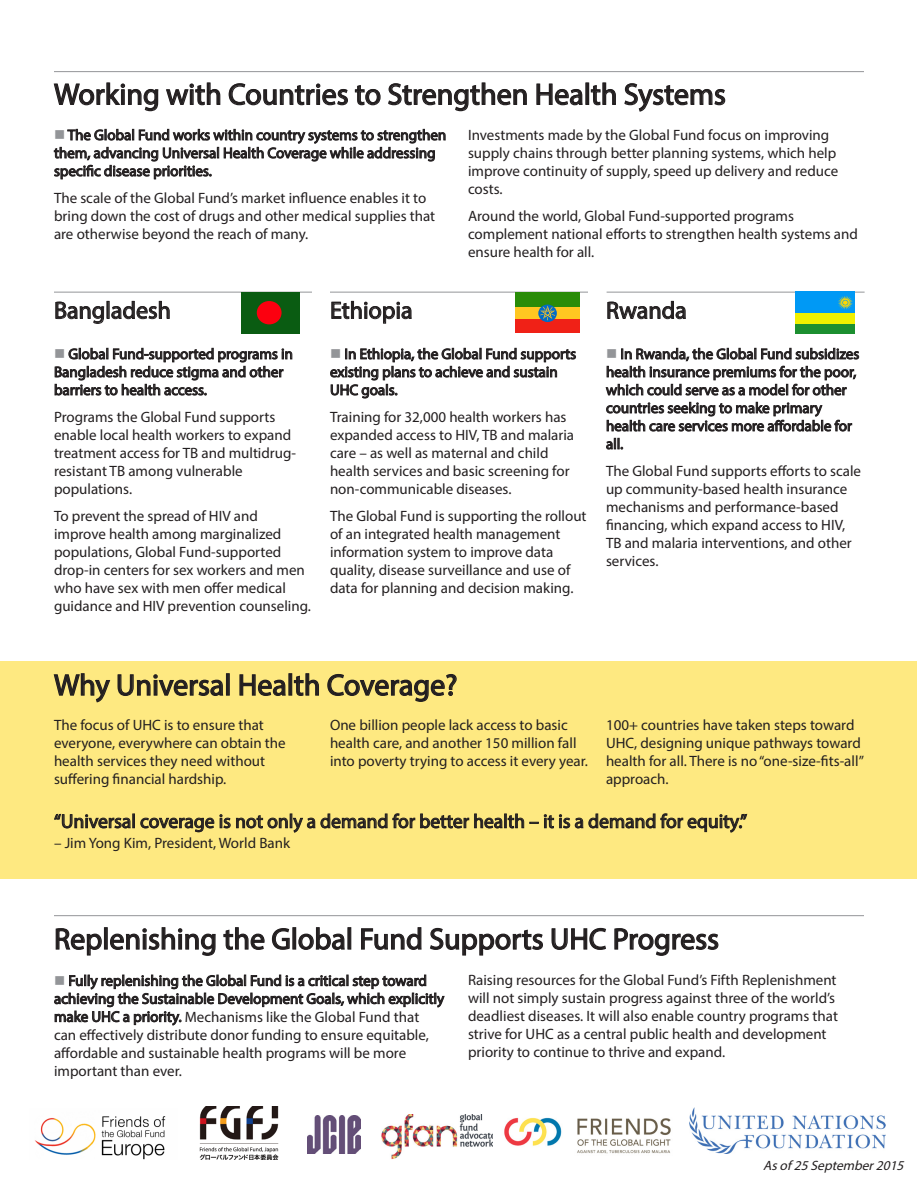
<style>
.page{position:relative;width:918px;height:1188px;background:#fff}
.page>*{position:absolute;margin:0;border:0;box-sizing:border-box;transform-origin:0 0}
.t1{font:30px "Myriad Pro";color:#231f20}
.t2{font:24px "Myriad Pro";color:#231f20}
.t3{font:19.5px "Myriad Pro";color:#231f20}
.t4{font:15px/18px "Myriad Pro";color:#231f20}
.t5{font:italic 13.5px "Myriad Pro";color:#231f20}
.s1{color:#939598}
</style>
<div class="page">
<svg style="left:54px;top:916px;width:490px;height:109px"></svg>
<svg style="left:551px;top:927px;width:55px;height:23px"></svg>
<svg style="left:614px;top:928px;width:105px;height:28px"></svg>
<hr style="left:54px;top:915px;width:810px;height:1px;background:#939598">
<div style="left:1px;top:661px;width:916px;height:217px;background:#fee981"></div>
<svg style="left:54px;top:814px;width:81px;height:15px"></svg>
<svg style="left:141px;top:818px;width:73px;height:14px"></svg>
<svg style="left:220px;top:814px;width:95px;height:18px"></svg>
<svg style="left:321px;top:813px;width:66px;height:16px"></svg>
<svg style="left:393px;top:813px;width:131px;height:15px"></svg>
<svg style="left:530px;top:814px;width:53px;height:14px"></svg>
<svg style="left:589px;top:813px;width:66px;height:16px"></svg>
<svg style="left:661px;top:813px;width:86px;height:19px"></svg>
<svg style="left:53px;top:673px;width:58px;height:30px"></svg>
<svg style="left:117px;top:674px;width:107px;height:22px"></svg>
<div style="left:226px;top:673px;width:4px;height:23px;border:1px solid #231f20"></div>
<svg style="left:239px;top:674px;width:47px;height:22px"></svg>
<div style="left:288px;top:673px;width:4px;height:23px;border:1px solid #231f20"></div>
<svg style="left:293px;top:673px;width:26px;height:23px"></svg>
<svg style="left:327px;top:674px;width:130px;height:28px"></svg>
<svg style="left:607px;top:291px;width:79px;height:29px"></svg>
<svg style="left:606px;top:348px;width:253px;height:84px"></svg>
<svg style="left:606px;top:438px;width:17px;height:11px"></svg>
<hr style="left:607px;top:292px;width:258px;height:1px;background:#939598">
<svg style="left:331px;top:301px;width:81px;height:23px"></svg>
<svg style="left:330px;top:348px;width:246px;height:50px"></svg>
<hr style="left:330px;top:292px;width:258px;height:1px;background:#939598">
<svg style="left:55px;top:291px;width:115px;height:33px"></svg>
<svg style="left:55px;top:348px;width:237px;height:47px"></svg>
<hr style="left:54px;top:292px;width:258px;height:1px;background:#939598">
<svg style="left:53px;top:72px;width:474px;height:107px"></svg>
<svg style="left:536px;top:83px;width:47px;height:23px"></svg>
<div style="left:585px;top:82px;width:4px;height:23px;border:1px solid #231f20"></div>
<svg style="left:590px;top:82px;width:26px;height:24px"></svg>
<svg style="left:624px;top:83px;width:102px;height:29px"></svg>
<hr style="left:54px;top:71px;width:810px;height:1px;background:#939598">
<div style="left:241px;top:292px;width:59px;height:41px;background:#0a5c12"></div>
<div style="left:257px;top:301px;width:25px;height:23px;background:#fc000f;border-radius:50%"></div>
<svg style="left:515px;top:306px;width:65px;height:14px"></svg>
<div style="left:515px;top:320px;width:65px;height:13px;background:#f02117"></div>
<div style="left:515px;top:292px;width:65px;height:14px;background:#298c08"></div>
<svg style="left:538px;top:305px;width:19px;height:17px"></svg>
<svg style="left:540px;top:306px;width:15px;height:14px"></svg>
<div style="left:795px;top:292px;width:60px;height:21px;background:#0099f5"></div>
<div style="left:795px;top:324px;width:60px;height:10px;background:#1c8f30"></div>
<div style="left:795px;top:313px;width:60px;height:11px;background:#f0f000"></div>
<svg style="left:838px;top:296px;width:15px;height:14px"></svg>
<img style="left:689px;top:1107px;width:196px;height:46px">
<img style="left:504px;top:1117px;width:167px;height:37px">
<img style="left:381px;top:1114px;width:111px;height:45px">
<img style="left:307px;top:1115px;width:53px;height:38px">
<img style="left:199px;top:1106px;width:80px;height:54px">
<img style="left:34px;top:1116px;width:132px;height:44px">
<p class="t1" style="left:54px;top:76px;width:673px">Working with Countries to Strengthen Health Systems</p>
<p class="t4" style="left:54px;top:126px;width:394px"><span class="s1">■</span> The Global Fund works within country systems to strengthen them, advancing Universal Health Coverage while addressing specific disease priorities.</p>
<p class="t4" style="left:54px;top:189px;width:383px">The scale of the Global Fund’s market influence enables it to bring down the cost of drugs and other medical supplies that are otherwise beyond the reach of many.</p>
<p class="t4" style="left:468px;top:125px;width:372px">Investments made by the Global Fund focus on improving supply chains through better planning systems, which help improve continuity of supply, speed up delivery and reduce costs.</p>
<p class="t4" style="left:468px;top:206px;width:391px">Around the world, Global Fund-supported programs complement national efforts to strengthen health systems and ensure health for all.</p>
<p class="t2" style="left:54px;top:296px;width:118px">Bangladesh</p>
<p class="t4" style="left:54px;top:345px;width:240px"><span class="s1">■</span> Global Fund-supported programs in<br>Bangladesh reduce stigma and other barriers to health access.</p>
<p class="t4" style="left:54px;top:408px;width:244px">Programs the Global Fund supports enable local health workers to expand treatment access for TB and multidrug&shy;resistant TB among vulnerable populations.</p>
<p class="t4" style="left:54px;top:507px;width:259px">To prevent the spread of HIV and improve health among marginalized populations, Global Fund-supported drop-in centers for sex workers and men who have sex with men offer medical guidance and HIV prevention counseling.</p>
<p class="t2" style="left:330px;top:296px;width:84px">Ethiopia</p>
<p class="t4" style="left:330px;top:345px;width:248px"><span class="s1">■</span> In Ethiopia, the Global Fund supports existing plans to achieve and sustain<br>UHC goals.</p>
<p class="t4" style="left:330px;top:408px;width:246px">Training for 32,000 health workers has expanded access to HIV, TB and malaria care – as well as maternal and child health services and basic screening for non-communicable diseases.</p>
<p class="t4" style="left:330px;top:507px;width:258px">The Global Fund is supporting the rollout of an integrated health management information system to improve data quality, disease surveillance and use of data for planning and decision making.</p>
<p class="t2" style="left:606px;top:296px;width:82px">Rwanda</p>
<p class="t4" style="left:606px;top:345px;width:255px"><span class="s1">■</span> In Rwanda, the Global Fund subsidizes health insurance premiums for the poor, which could serve as a model for other countries seeking to make primary health care services more affordable for all.</p>
<p class="t4" style="left:606px;top:462px;width:257px">The Global Fund supports efforts to scale up community-based health insurance mechanisms and performance-based financing, which expand access to HIV, TB and malaria interventions, and other services.</p>
<p class="t1" style="left:54px;top:667px;width:405px">Why Universal Health Coverage?</p>
<p class="t4" style="left:54px;top:716px;width:233px">The focus of UHC is to ensure that everyone, everywhere can obtain the health services they need without suffering financial hardship.</p>
<p class="t4" style="left:330px;top:716px;width:260px">One billion people lack access to basic health care, and another 150 million fall into poverty trying to access it every year.</p>
<p class="t4" style="left:606px;top:716px;width:259px">100+ countries have taken steps toward UHC, designing unique pathways toward health for all. There is no “one-size-fits-all” approach.</p>
<p class="t3" style="left:54px;top:809px;width:695px">“Universal coverage is not only a demand for better health – it is a demand for equity.”</p>
<p class="t4" style="left:54px;top:834px;width:238px">– Jim Yong Kim, President, World Bank</p>
<p class="t1" style="left:54px;top:920px;width:667px">Replenishing the Global Fund Supports UHC Progress</p>
<p class="t4" style="left:54px;top:971px;width:392px"><span class="s1">■</span> Fully replenishing the Global Fund is a critical step toward achieving the Sustainable Development Goals, which explicitly make UHC a priority. Mechanisms like the Global Fund that can effectively distribute donor funding to ensure equitable, affordable and sustainable health programs will be more important than ever.</p>
<p class="t4" style="left:468px;top:971px;width:372px">Raising resources for the Global Fund’s Fifth Replenishment will not simply sustain progress against three of the world’s deadliest diseases. It will also enable country programs that strive for UHC as a central public health and development priority to continue to thrive and expand.</p>
<p class="t5" style="left:763px;top:1157px;width:146px">Asof25September2015</p>
</div>
